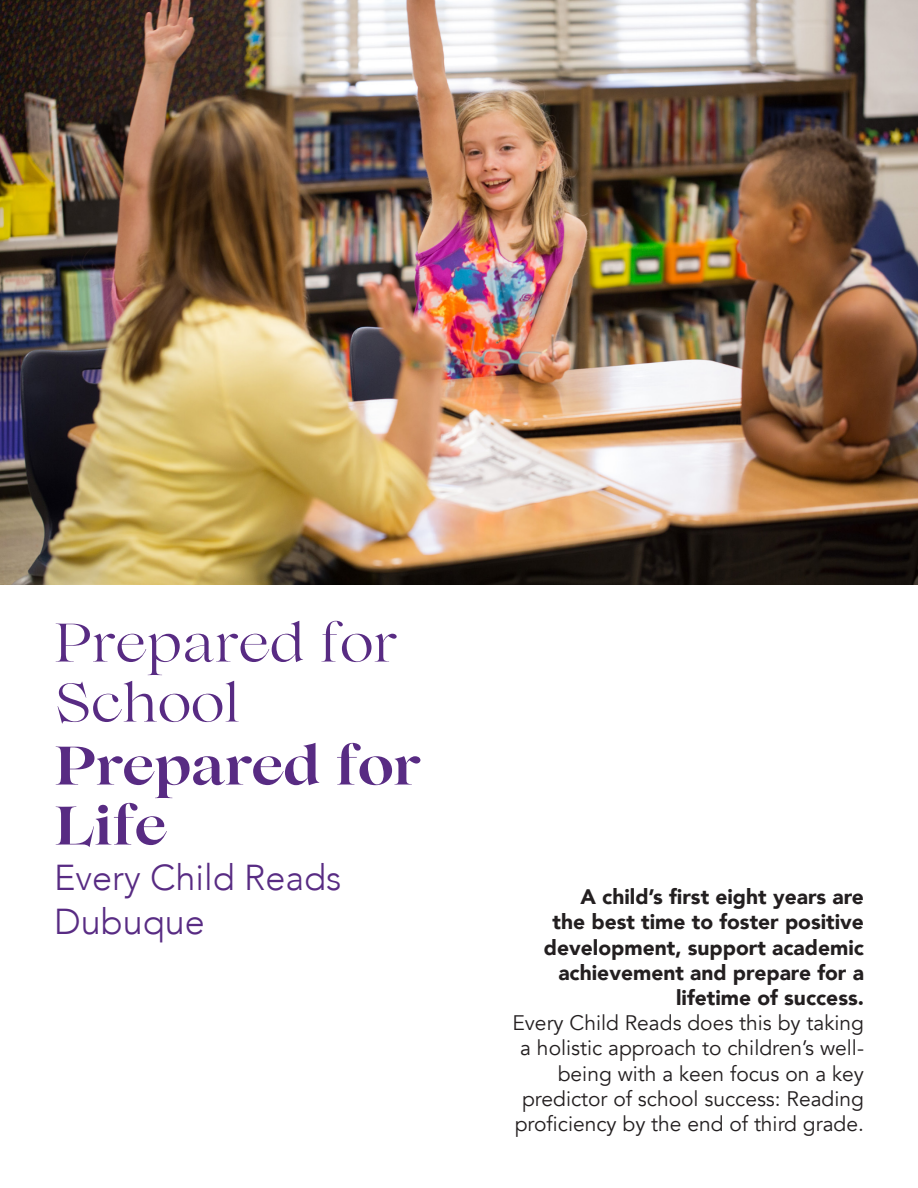
<style>
.page{position:relative;width:918px;height:1188px;background:#fff}
.page>*{position:absolute;margin:0;border:0;box-sizing:border-box;transform-origin:0 0}
.t1{font:54px/60px "Lovelace";letter-spacing:.01em;color:#582b83}
.t2{font:700 54px/60px "Lovelace";color:#582b83}
.t3{font:300 36px/43.2px "Avenir";color:#582b83}
.t4{font:21px/25.2px "Avenir";color:#231f20;text-align:right}
.s1{font-weight:900}
</style>
<div class="page">
<img style="left:0;top:0;width:918px;height:585px">
<p class="t1" style="left:54px;top:609px;width:345px">Prepared for<br>School</p>
<p class="t2" style="left:54px;top:732px;width:368px">Prepared for<br>Life</p>
<p class="t3" style="left:54px;top:856px;width:289px">Every Child Reads<br>Dubuque</p>
<p class="t4" style="left:512px;top:885px;width:353px"><span class="s1">A child’s first eight years are<br>the best time to foster positive development, support academic achievement and prepare for a lifetime of success.<br></span>Every Child Reads does this by taking a holistic approach to children’s well&shy;being with a keen focus on a key predictor of school success: Reading proficiency by the end of third grade.</p>
</div>
